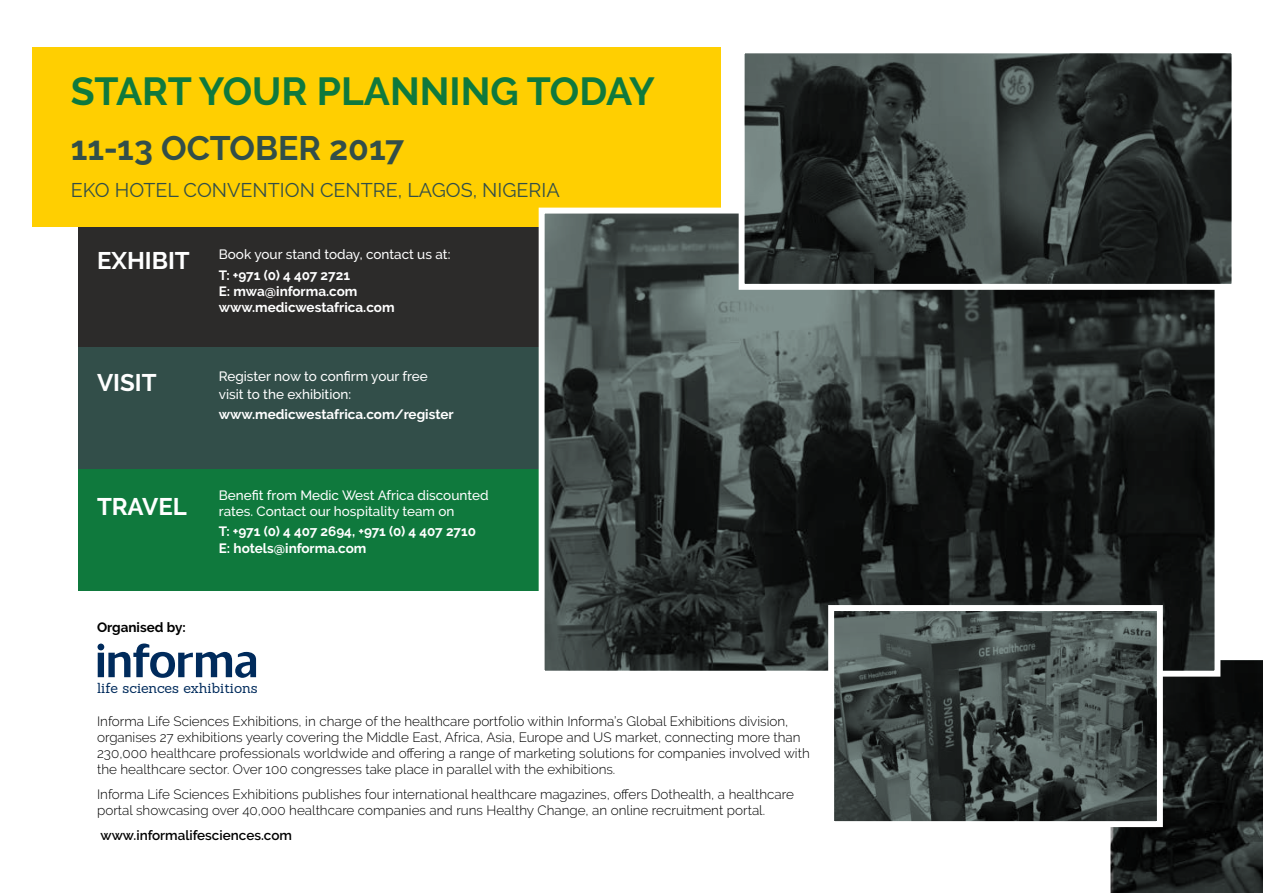
<style>
.page{position:relative;width:1263px;height:893px;background:#fff}
.page>*{position:absolute;margin:0;border:0;box-sizing:border-box;transform-origin:0 0}
.t1{font:700 39px "Raleway";color:#0f793d}
.t2{font:700 33.9px "Raleway";color:#324e49}
.t3{font:700 24px "Raleway";color:#fff}
.t4{font:19.8px "Raleway";color:#324e49}
.t5{font:14.1px "Sanchez";letter-spacing:-.005em;color:#002b5c}
.t6{font:300 13.5px/16.2px "Raleway";color:#000}
.t7{font:500 13.5px/17.7px "Raleway";color:#fff}
.t8{font:700 13.5px/16.2px "Raleway";color:#fff}
.t9{font:600 13.5px "Raleway";color:#000}
.t10{font:700 13.5px "Raleway";color:#000}
</style>
<div class="page">
<svg style="left:1110px;top:660px;width:153px;height:233px;background:#161918"></svg>
<div style="left:78px;top:225px;width:480px;height:122px;background:#2c2b2a"></div>
<div style="left:78px;top:347px;width:480px;height:122px;background:#324e49"></div>
<div style="left:78px;top:469px;width:480px;height:122px;background:#0f793d"></div>
<svg style="left:98px;top:643px;width:158px;height:35px"></svg>
<div style="left:33px;top:47px;width:688px;height:180px;background:#ffcf01"></div>
<svg style="left:539px;top:208px;width:681px;height:469px;background:#353b3a"></svg>
<svg style="left:828px;top:605px;width:335px;height:222px;background:#535b5a"></svg>
<svg style="left:739px;top:53px;width:493px;height:237px;background:#414746"></svg>
<h1 class="t1" style="left:71px;top:69px;width:586px">START YOUR PLANNING TODAY</h1>
<h2 class="t2" style="left:71px;top:128px;width:335px">11-13 OCTOBER 2017</h2>
<h3 class="t4" style="left:71px;top:178px;width:490px">EKO HOTEL CONVENTION CENTRE, LAGOS, NIGERIA</h3>
<h3 class="t3" style="left:97px;top:247px;width:94px">EXHIBIT</h3>
<h3 class="t3" style="left:97px;top:369px;width:61px">VISIT</h3>
<h3 class="t3" style="left:97px;top:493px;width:91px">TRAVEL</h3>
<p class="t10" style="left:97px;top:620px;width:90px">Organised by:</p>
<p class="t7" style="left:219px;top:245px;width:233px">Book your stand today, contact us at:</p>
<p class="t8" style="left:219px;top:267px;width:177px">T: +971 (0) 4 407 2721<br>E: mwa@informa.com www.medicwestafrica.com</p>
<p class="t7" style="left:219px;top:367px;width:211px">Register now to confirm your free visit to the exhibition:</p>
<p class="t8" style="left:219px;top:406px;width:236px">www.medicwestafrica.com/register</p>
<p class="t7" style="left:219px;top:487px;width:271px;line-height:16.2px">Benefit from Medic West Africa discounted rates. Contact our hospitality team on</p>
<p class="t8" style="left:219px;top:524px;width:259px">T: +971 (0) 4 407 2694, +971 (0) 4 407 2710<br>E: hotels@informa.com</p>
<p class="t5" style="left:97px;top:679px;width:162px">life sciences exhibitions</p>
<p class="t6" style="left:97px;top:713px;width:714px">Informa Life Sciences Exhibitions, in charge of the healthcare portfolio within Informa’s Global Exhibitions division, organises 27 exhibitions yearly covering the Middle East, Africa, Asia, Europe and US market, connecting more than 230,000 healthcare professionals worldwide and offering a range of marketing solutions for companies involved with the healthcare sector. Over 100 congresses take place in parallel with the exhibitions.</p>
<p class="t6" style="left:97px;top:786px;width:698px">Informa Life Sciences Exhibitions publishes four international healthcare magazines, offers Dothealth, a healthcare portal showcasing over 40,000 healthcare companies and runs Healthy Change, an online recruitment portal.</p>
<p class="t9" style="left:101px;top:827px;width:193px">www.informalifesciences.com</p>
</div>
